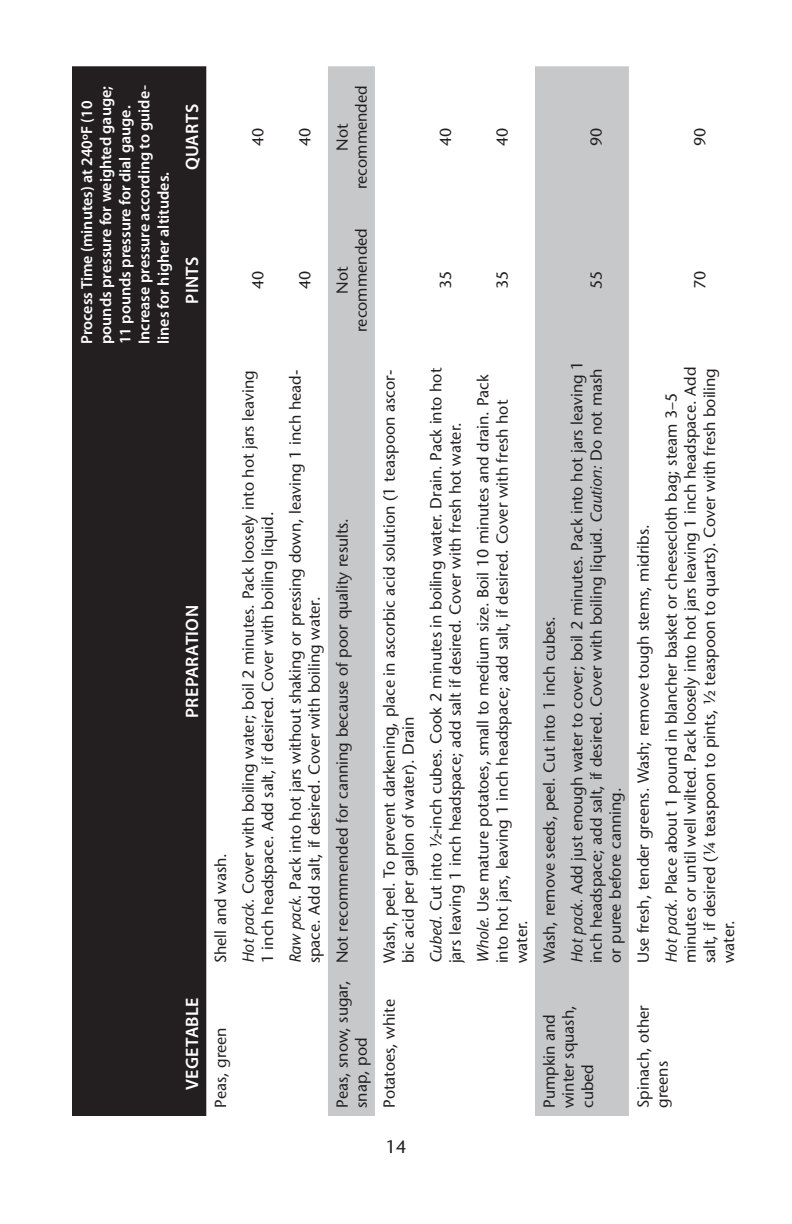
<style>
.page{position:relative;width:792px;height:1224px;background:#fff}
.page>*{position:absolute;margin:0;border:0;box-sizing:border-box;transform-origin:0 0}
.Table_head1{font:600 18px "Myriad Pro";letter-spacing:.02em;color:#fff}
.t1{font:500 18px "Stone Sans Std";color:#231f20}
.Table_Text1{font:500 16px/19.2px "Stone Sans Std";color:#231f20}
.Table_head1-2{font:600 16px/19.2px "Myriad Pro";color:#fff}
.s1{font-style:italic}
.s2{font-family:"Myriad Pro";font-weight:400}
</style>
<div class="page">
<div style="left:72px;top:66px;width:134px;height:1050px;background:#231f20"></div>
<svg style="left:328px;top:66px;width:301px;height:1050px"></svg>
<p class="Table_head1-2" style="left:77px;top:344px;width:260px;rotate:-90deg">Process Time (minutes) at 240oF (10 pounds pressure for weighted gauge; 11 pounds pressure for dial gauge.<br>Increase pressure according to guide&shy;lines for higher altitudes.</p>
<p class="Table_head1" style="left:181px;top:170px;width:68px;rotate:-90deg">QUARTS</p>
<p class="Table_head1" style="left:181px;top:304px;width:49px;rotate:-90deg">PINTS</p>
<p class="Table_head1" style="left:181px;top:718px;width:114px;rotate:-90deg">PREPARATION</p>
<p class="Table_head1" style="left:181px;top:1090px;width:94px;rotate:-90deg">VEGETABLE</p>
<p class="Table_Text1" style="left:248px;top:146px;width:20px;rotate:-90deg">40</p>
<p class="Table_Text1" style="left:295px;top:146px;width:20px;rotate:-90deg">40</p>
<p class="Table_Text1" style="left:333px;top:189px;width:105px;text-align:center;rotate:-90deg">Not recommended</p>
<p class="Table_Text1" style="left:436px;top:146px;width:20px;rotate:-90deg">40</p>
<p class="Table_Text1" style="left:493px;top:146px;width:20px;rotate:-90deg">40</p>
<p class="Table_Text1" style="left:248px;top:289px;width:20px;rotate:-90deg">40</p>
<p class="Table_Text1" style="left:295px;top:289px;width:20px;rotate:-90deg">40</p>
<p class="Table_Text1" style="left:333px;top:332px;width:105px;text-align:center;rotate:-90deg">Not recommended</p>
<p class="Table_Text1" style="left:436px;top:289px;width:20px;rotate:-90deg">35</p>
<p class="Table_Text1" style="left:493px;top:289px;width:20px;rotate:-90deg">35</p>
<p class="Table_Text1" style="left:211px;top:963px;width:112px;rotate:-90deg">Shell and wash.</p>
<p class="Table_Text1" style="left:211px;top:1108px;width:82px;rotate:-90deg">Peas, green</p>
<p class="Table_Text1" style="left:239px;top:963px;width:594px;rotate:-90deg"><span class="s1">Hot pack.</span> Cover with boiling water; boil 2 minutes. Pack loosely into hot jars leaving<br>1 inch headspace. Add salt, if desired. Cover with boiling liquid.</p>
<p class="Table_Text1" style="left:286px;top:963px;width:595px;rotate:-90deg"><span class="s1">Raw pack.</span> Pack into hot jars without shaking or pressing down, leaving 1 inch head&shy;space. Add salt, if desired. Cover with boiling water.</p>
<p class="Table_Text1" style="left:333px;top:963px;width:447px;rotate:-90deg">Not recommended for canning because of poor quality results.</p>
<p class="Table_Text1" style="left:333px;top:1108px;width:129px;rotate:-90deg">Peas, snow, sugar, snap, pod</p>
<p class="Table_Text1" style="left:380px;top:963px;width:595px;rotate:-90deg">Wash, peel. To prevent darkening, place in ascorbic acid solution (1 teaspoon ascor&shy;bic acid per gallon of water). Drain</p>
<p class="Table_Text1" style="left:427px;top:963px;width:597px;rotate:-90deg"><span class="s1">Cubed.</span> Cut into ½-inch cubes. Cook 2 minutes in boiling water. Drain. Pack into hot jars leaving 1 inch headspace; add salt if desired. Cover with fresh hot water.</p>
<p class="Table_Text1" style="left:380px;top:1108px;width:110px;rotate:-90deg">Potatoes, white</p>
<p class="Table_Text1" style="left:473px;top:963px;width:590px;rotate:-90deg"><span class="s1">Whole.</span> Use mature potatoes, small to medium size. Boil 10 minutes and drain. Pack into hot jars, leaving 1 inch headspace; add salt, if desired. Cover with fresh hot water.</p>
<p class="t1" style="left:386px;top:1136px;width:22px">14</p>
<p class="Table_Text1" style="left:587px;top:146px;width:20px;rotate:-90deg">90</p>
<p class="Table_Text1" style="left:690px;top:146px;width:20px;rotate:-90deg">90</p>
<p class="Table_Text1" style="left:587px;top:289px;width:20px;rotate:-90deg">55</p>
<p class="Table_Text1" style="left:690px;top:289px;width:20px;rotate:-90deg">70</p>
<p class="Table_Text1" style="left:540px;top:963px;width:349px;rotate:-90deg">Wash, remove seeds, peel. Cut into 1 inch cubes.</p>
<p class="Table_Text1" style="left:567px;top:963px;width:604px;rotate:-90deg"><span class="s1">Hot pack.</span> Add just enough water to cover; boil 2 minutes. Pack into hot jars leaving 1 inch headspace; add salt, if desired. Cover with boiling liquid. <span class="s1">Caution:</span> Do not mash or puree before canning.</p>
<p class="Table_Text1" style="left:634px;top:963px;width:440px;rotate:-90deg">Use fresh, tender greens. Wash; remove tough stems, midribs.</p>
<p class="Table_Text1" style="left:662px;top:963px;width:598px;rotate:-90deg"><span class="s1">Hot pack.</span> Place about 1 pound in blancher basket or cheesecloth bag; steam 3<span class="s2">–</span>5 minutes or until well wilted. Pack loosely into hot jars leaving 1 inch headspace. Add salt, if desired (¼ teaspoon to pints, ½ teaspoon to quarts). Cover with fresh boiling water.</p>
<p class="Table_Text1" style="left:540px;top:1108px;width:104px;rotate:-90deg">Pumpkin and winter squash, cubed</p>
<p class="Table_Text1" style="left:634px;top:1108px;width:105px;rotate:-90deg">Spinach, other greens</p>
</div>
